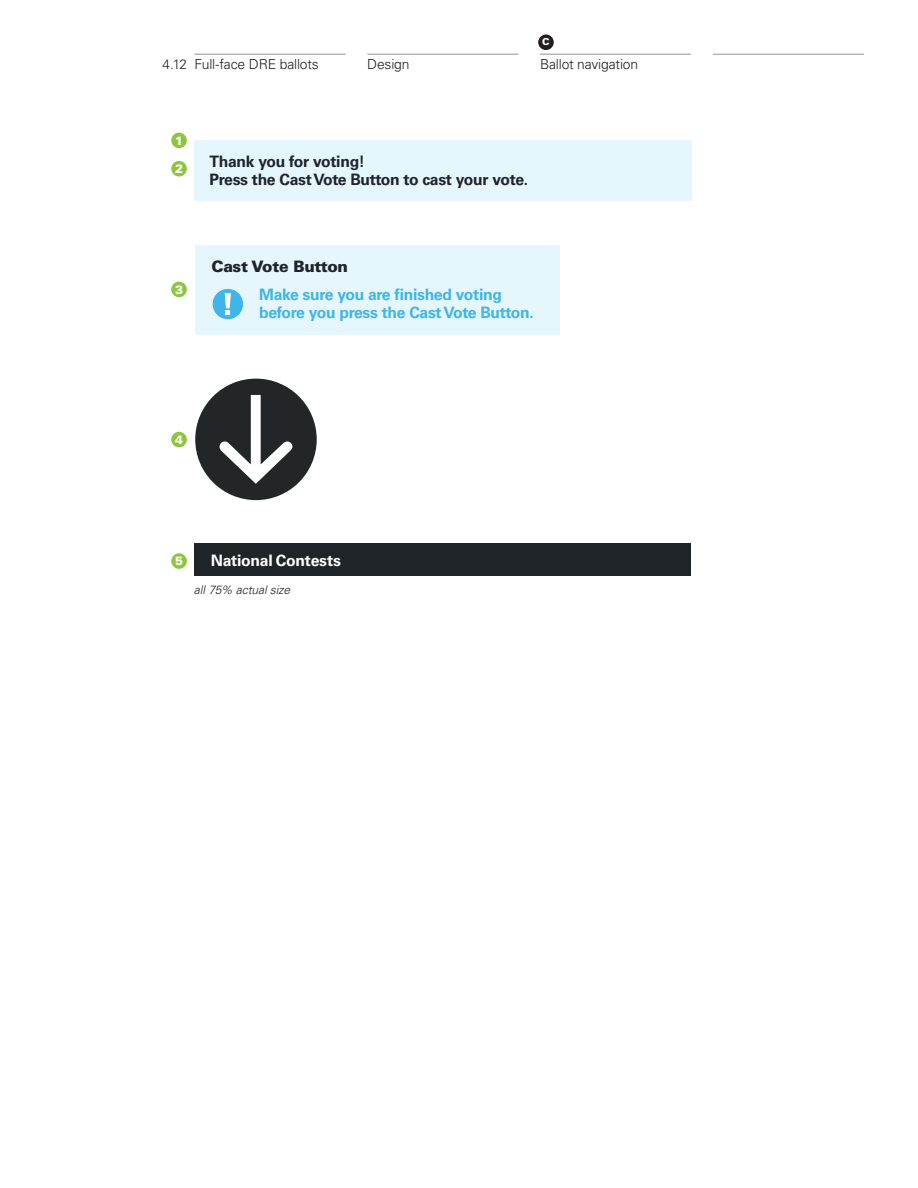
<style>
.page{position:relative;width:918px;height:1188px;background:#fff}
.page>*{position:absolute;margin:0;border:0;box-sizing:border-box;transform-origin:0 0}
.t1{font:700 15.75px/18px "Univers LT Std";letter-spacing:-.02em;color:#3fb5e8}
.t2{font:700 15.75px/18px "Univers LT Std";letter-spacing:-.02em;color:#1e2427}
.t3{font:700 15.75px "Univers LT Std";letter-spacing:-.015em;color:#fff}
.t4{font:900 15.75px "Univers LT Std";letter-spacing:-.02em;color:#1e2427}
.t5{font:300 13.8px "Univers LT Std";letter-spacing:-.01em;color:#231f20}
.t6{font:italic 300 12px "Univers LT Std";color:#231f20}
.t7{font:900 12px "Univers LT Std";color:#fff}
.t8{font:900 9.6px "Univers LT Std";color:#fff}
.s1{font-size:13.5px}
</style>
<div class="page">
<hr style="left:194px;top:54px;width:152px;height:1px;background:#939598">
<hr style="left:367px;top:54px;width:151px;height:1px;background:#939598">
<hr style="left:540px;top:54px;width:151px;height:1px;background:#939598">
<hr style="left:713px;top:54px;width:151px;height:1px;background:#939598">
<div style="left:538px;top:35px;width:16px;height:15px;background:#231f20;border-radius:50%"></div>
<div style="left:194px;top:140px;width:498px;height:61px;background:#e6f6fd"></div>
<div style="left:171px;top:133px;width:16px;height:15px;background:#8cc63f;border-radius:50%"></div>
<div style="left:195px;top:379px;width:122px;height:121px;background:#222627;border-radius:50%"></div>
<svg style="left:219px;top:395px;width:73px;height:89px"></svg>
<div style="left:171px;top:161px;width:16px;height:15px;background:#8cc63f;border-radius:50%"></div>
<svg style="left:195px;top:334px;width:365px;height:1px"></svg>
<div style="left:195px;top:245px;width:365px;height:89px;background:#e6f6fd"></div>
<div style="left:213px;top:289px;width:30px;height:30px;background:#3fb5e8;border-radius:50%"></div>
<svg style="left:225px;top:293px;width:6px;height:22px"></svg>
<div style="left:171px;top:282px;width:16px;height:15px;background:#8cc63f;border-radius:50%"></div>
<div style="left:171px;top:432px;width:16px;height:15px;background:#8cc63f;border-radius:50%"></div>
<div style="left:195px;top:544px;width:496px;height:32px;background:#1e2427"></div>
<div style="left:171px;top:553px;width:16px;height:16px;background:#8cc63f;border-radius:50%"></div>
<p class="t5" style="left:163px;top:59px;width:158px"><span class="s1">4.12</span> Full-face DRE ballots</p>
<p class="t5" style="left:367px;top:59px;width:44px">Design</p>
<p class="t8" style="left:542px;top:38px;width:9px">C</p>
<p class="t5" style="left:540px;top:59px;width:100px">Ballot navigation</p>
<p class="t7" style="left:175px;top:135px;width:10px">1</p>
<p class="t7" style="left:175px;top:164px;width:10px">2</p>
<p class="t2" style="left:210px;top:154px;width:320px">Thank you for voting!<br>Press the Cast Vote Button to cast your vote.</p>
<p class="t7" style="left:175px;top:284px;width:10px">3</p>
<p class="t4" style="left:211px;top:258px;width:138px">Cast Vote Button</p>
<p class="t1" style="left:259px;top:287px;width:276px">Make sure you are finished voting before you press the Cast Vote Button.</p>
<p class="t7" style="left:175px;top:434px;width:10px">4</p>
<p class="t7" style="left:175px;top:556px;width:10px">5</p>
<p class="t3" style="left:211px;top:553px;width:132px">National Contests</p>
<p class="t6" style="left:194px;top:585px;width:98px">all 75% actual size</p>
</div>
